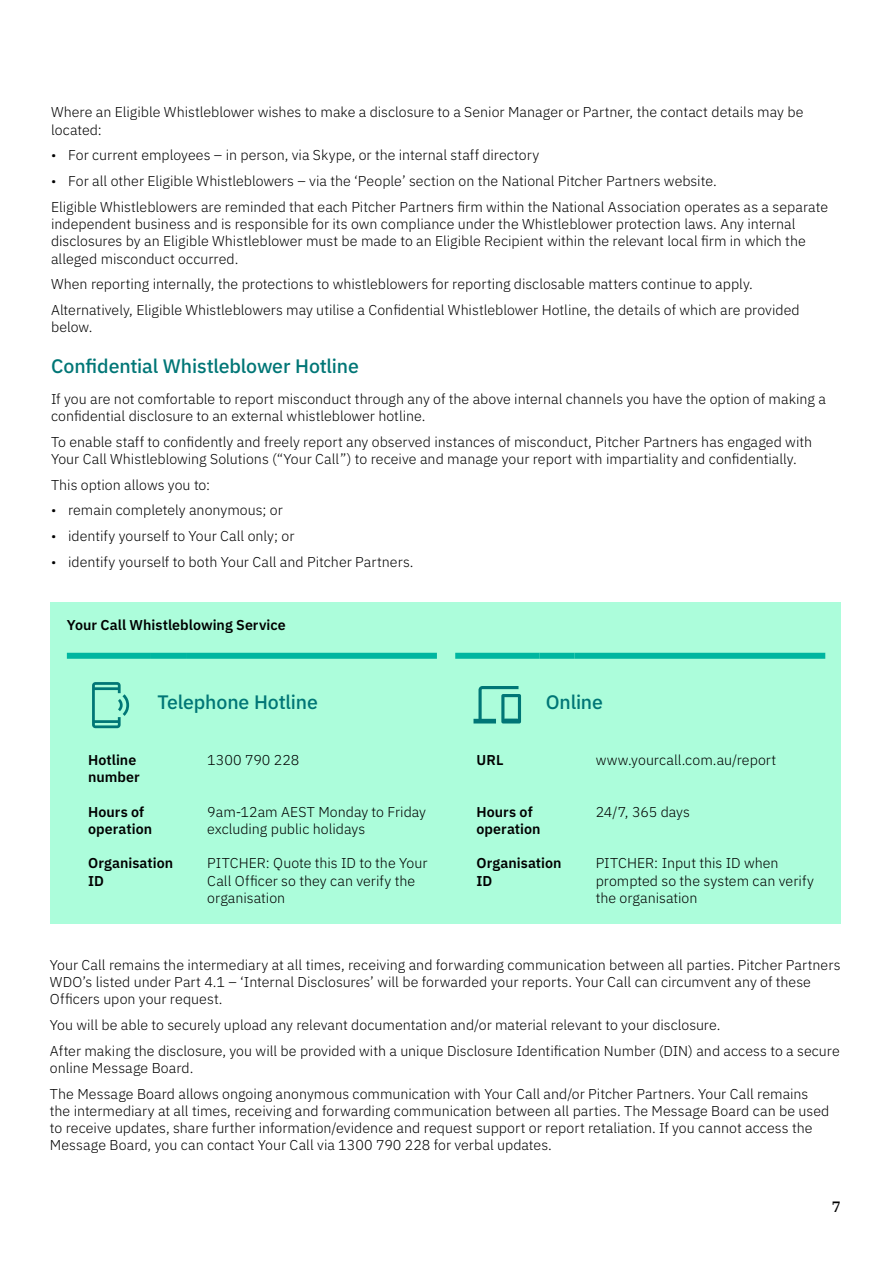
<style>
.page{position:relative;width:893px;height:1263px;background:#fff}
.page>*{position:absolute;margin:0;border:0;box-sizing:border-box;transform-origin:0 0}
.t1{font:500 19.5px "IBM Plex Sans";letter-spacing:-.01em;color:#007676}
.t2{font:500 15px "IBM Plex Serif";color:#000}
.t3{font:300 14.25px/17.2px "IBM Plex Sans";color:#000}
.t4{font:600 14.25px/17.2px "IBM Plex Sans";letter-spacing:.005em;color:#000}
</style>
<div class="page">
<div style="left:50px;top:602px;width:791px;height:322px;background:#acfddb"></div>
<div style="left:67px;top:653px;width:84px;height:6px;background:#00b6a0"></div>
<div style="left:151px;top:653px;width:35px;height:6px;background:#00b6a0"></div>
<div style="left:186px;top:653px;width:251px;height:6px;background:#00b6a0"></div>
<svg style="left:92px;top:682px;width:37px;height:46px"></svg>
<div style="left:455px;top:653px;width:84px;height:6px;background:#00b6a0"></div>
<div style="left:539px;top:653px;width:35px;height:6px;background:#00b6a0"></div>
<div style="left:574px;top:653px;width:251px;height:6px;background:#00b6a0"></div>
<svg style="left:473px;top:686px;width:48px;height:37px"></svg>
<p class="t3" style="left:51px;top:103px;width:754px">Where an Eligible Whistleblower wishes to make a disclosure to a Senior Manager or Partner, the contact details may be located:</p>
<p class="t3" style="left:51px;top:146px;width:490px">• For current employees – in person, via Skype, or the internal staff directory</p>
<p class="t3" style="left:51px;top:167px;width:778px;line-height:25.8px">• For all other Eligible Whistleblowers – via the ‘People’ section on the National Pitcher Partners website.<br>Eligible Whistleblowers are reminded that each Pitcher Partners firm within the National Association operates as a separate</p>
<p class="t3" style="left:51px;top:214px;width:756px">independent business and is responsible for its own compliance under the Whistleblower protection laws. Any internal disclosures by an Eligible Whistleblower must be made to an Eligible Recipient within the relevant local firm in which the alleged misconduct occurred.</p>
<p class="t3" style="left:51px;top:270px;width:750px;line-height:25.8px">When reporting internally, the protections to whistleblowers for reporting disclosable matters continue to apply.<br>Alternatively, Eligible Whistleblowers may utilise a Confidential Whistleblower Hotline, the details of which are provided</p>
<p class="t3" style="left:51px;top:318px;width:43px">below.</p>
<h1 class="t1" style="left:51px;top:351px;width:309px">Confidential Whistleblower Hotline</h1>
<p class="t3" style="left:51px;top:389px;width:776px">If you are not comfortable to report misconduct through any of the above internal channels you have the option of making a confidential disclosure to an external whistleblower hotline.</p>
<p class="t3" style="left:51px;top:432px;width:763px">To enable staff to confidently and freely report any observed instances of misconduct, Pitcher Partners has engaged with<br>Your Call Whistleblowing Solutions (“Your Call”) to receive and manage your report with impartiality and confidentially.</p>
<p class="t3" style="left:51px;top:475px;width:161px">This option allows you to:</p>
<p class="t3" style="left:51px;top:500px;width:233px">• remain completely anonymous; or</p>
<p class="t3" style="left:51px;top:526px;width:245px">• identify yourself to Your Call only; or</p>
<p class="t3" style="left:51px;top:552px;width:364px">• identify yourself to both Your Call and Pitcher Partners.</p>
<p class="t4" style="left:67px;top:615px;width:221px">Your Call Whistleblowing Service</p>
<h1 class="t1" style="left:157px;top:687px;width:162px">Telephone Hotline</h1>
<p class="t4" style="left:88px;top:750px;width:53px">Hotline number</p>
<p class="t3" style="left:207px;top:750px;width:94px">1300 790 228</p>
<p class="t4" style="left:88px;top:802px;width:66px">Hours of operation</p>
<p class="t3" style="left:207px;top:802px;width:220px">9am-12am AEST Monday to Friday excluding public holidays</p>
<p class="t4" style="left:88px;top:853px;width:87px">Organisation<br>ID</p>
<p class="t3" style="left:207px;top:853px;width:222px">PITCHER: Quote this ID to the Your<br>Call Officer so they can verify the organisation</p>
<h1 class="t1" style="left:546px;top:687px;width:59px">Online</h1>
<p class="t4" style="left:476px;top:750px;width:28px">URL</p>
<p class="t3" style="left:596px;top:750px;width:182px">www.yourcall.com.au/report</p>
<p class="t4" style="left:476px;top:802px;width:66px">Hours of operation</p>
<p class="t3" style="left:596px;top:802px;width:96px">24/7, 365 days</p>
<p class="t4" style="left:476px;top:853px;width:87px">Organisation<br>ID</p>
<p class="t3" style="left:596px;top:853px;width:220px">PITCHER: Input this ID when prompted so the system can verify the organisation</p>
<p class="t3" style="left:50px;top:955px;width:792px">Your Call remains the intermediary at all times, receiving and forwarding communication between all parties. Pitcher Partners<br>WDO’s listed under Part 4.1 – ‘Internal Disclosures’ will be forwarded your reports. Your Call can circumvent any of these<br>Officers upon your request.</p>
<p class="t3" style="left:50px;top:1011px;width:791px;line-height:25.8px">You will be able to securely upload any relevant documentation and/or material relevant to your disclosure.<br>After making the disclosure, you will be provided with a unique Disclosure Identification Number (DIN) and access to a secure</p>
<p class="t3" style="left:50px;top:1054px;width:760px;line-height:25.8px">online Message Board.<br>The Message Board allows ongoing anonymous communication with Your Call and/or Pitcher Partners. Your Call remains</p>
<p class="t3" style="left:50px;top:1101px;width:781px">the intermediary at all times, receiving and forwarding communication between all parties. The Message Board can be used to receive updates, share further information/evidence and request support or report retaliation. If you cannot access the<br>Message Board, you can contact Your Call via 1300 790 228 for verbal updates.</p>
<p class="t2" style="left:832px;top:1195px;width:10px">7</p>
</div>
